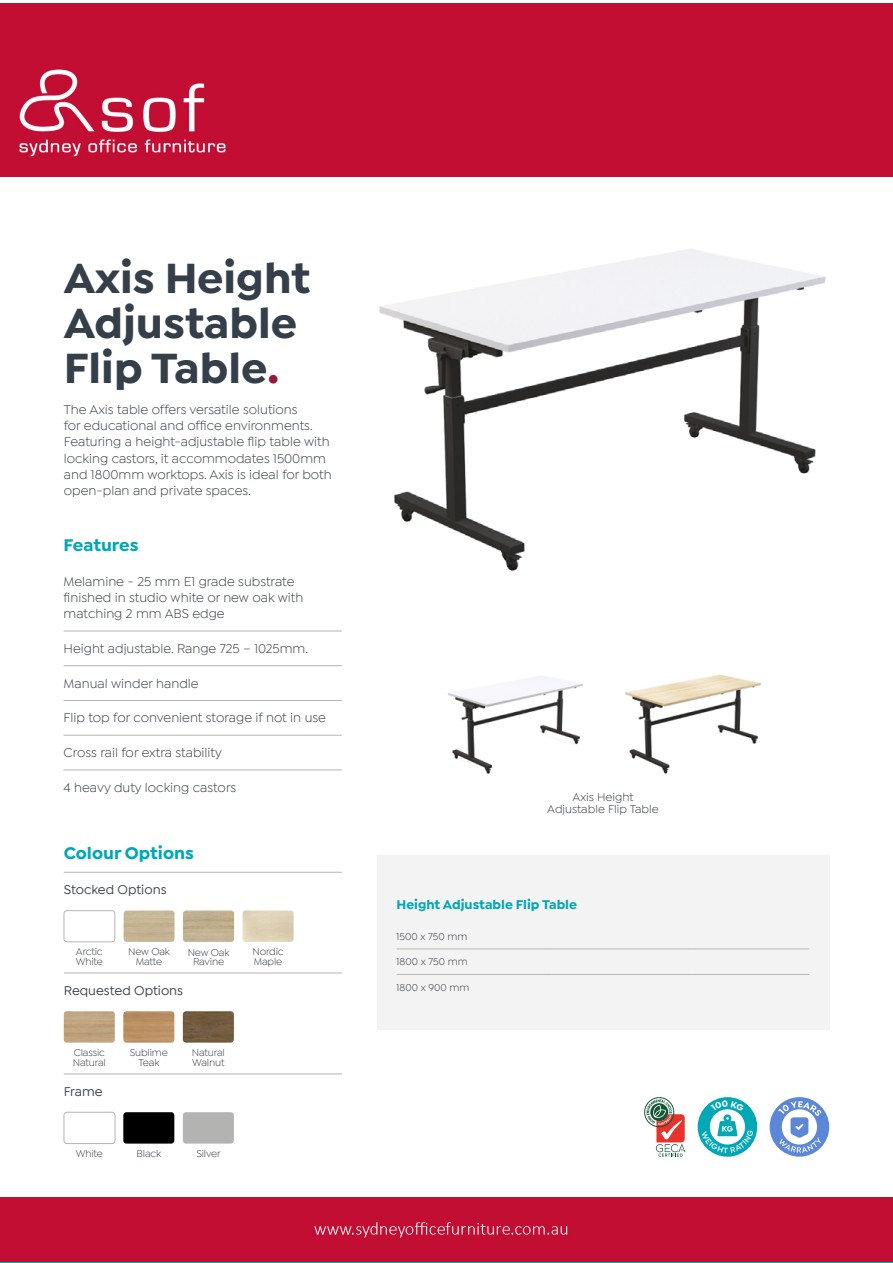
<style>
.page{position:relative;width:893px;height:1263px;background:#fff}
.page>*{position:absolute;margin:0;border:0;box-sizing:border-box;transform-origin:0 0}
.t1{font:700 45px/45px "Isidora Sans";color:#343f49}
.t2{font:700 18px "Isidora Sans";color:#00a8b5}
.t3{font:13.5px/16.2px "Isidora Sans";color:#343f49}
.t4{font:500 13.5px "Isidora Sans";color:#343f49}
.t5{font:700 13.5px "Isidora Sans";color:#00a8b5}
.t6{font:12px/12px "Isidora Sans";color:#343f49;text-align:center}
.t7{font:10.5px/9.9px "Isidora Sans";letter-spacing:-.015em;color:#343f49}
.s1{color:#931a3b}
</style>
<div class="page">
<img style="left:379px;top:249px;width:447px;height:323px">
<div style="left:377px;top:855px;width:452px;height:175px;background:#f4f3f3"></div>
<img style="left:448px;top:674px;width:313px;height:100px">
<hr style="left:64px;top:700px;width:278px;height:1px;background:#b3b4b2">
<hr style="left:64px;top:665px;width:278px;height:1px;background:#b3b4b2">
<hr style="left:64px;top:735px;width:278px;height:1px;background:#b3b4b2">
<hr style="left:64px;top:770px;width:278px;height:1px;background:#b3b4b2">
<hr style="left:64px;top:631px;width:278px;height:1px;background:#b3b4b2">
<hr style="left:397px;top:949px;width:155px;height:1px;background:#b3b4b2">
<hr style="left:552px;top:949px;width:140px;height:1px;background:#b3b4b2">
<hr style="left:692px;top:949px;width:117px;height:1px;background:#b3b4b2">
<hr style="left:397px;top:974px;width:155px;height:1px;background:#b3b4b2">
<hr style="left:552px;top:974px;width:140px;height:1px;background:#b3b4b2">
<hr style="left:692px;top:974px;width:117px;height:1px;background:#b3b4b2">
<svg style="left:770px;top:1097px;width:59px;height:60px"></svg>
<svg style="left:644px;top:1097px;width:41px;height:60px"></svg>
<div style="left:183px;top:1112px;width:51px;height:31px;background:#b3b4b2;border-radius:3px"></div>
<hr style="left:64px;top:872px;width:278px;height:1px;background:#b3b4b2">
<hr style="left:64px;top:1074px;width:278px;height:1px;background:#b3b4b2">
<div style="left:64px;top:1112px;width:51px;height:32px;border:1px solid #b3b4b2;border-radius:3px"></div>
<div style="left:123px;top:1112px;width:51px;height:31px;background:#000;border-radius:3px"></div>
<div style="left:64px;top:910px;width:51px;height:32px;border:1px solid #b3b4b2;border-radius:3px"></div>
<img style="left:124px;top:910px;width:51px;height:32px">
<img style="left:183px;top:910px;width:51px;height:32px">
<img style="left:243px;top:910px;width:51px;height:32px">
<img style="left:64px;top:1011px;width:51px;height:31px">
<img style="left:123px;top:1011px;width:51px;height:31px">
<img style="left:183px;top:1011px;width:51px;height:31px">
<hr style="left:64px;top:973px;width:278px;height:1px;background:#b3b4b2">
<div style="left:0;top:3px;width:893px;height:174px;background:#c20e33"></div>
<div style="left:1px;top:1197px;width:892px;height:65px;background:#c20e33"></div>
<svg style="left:698px;top:1097px;width:59px;height:60px"></svg>
<h1 class="t1" style="left:64px;top:255px;width:248px">Axis Height<br>Adjustable<br>Flip Table<span class="s1">.</span></h1>
<p class="t3" style="left:64px;top:401px;width:269px">The Axis table offers versatile solutions<br>for educational and office environments.<br>Featuring a height-adjustable flip table with locking castors, it accommodates 1500mm and 1800mm worktops. Axis is ideal for both open-plan and private spaces.</p>
<h2 class="t2" style="left:64px;top:534px;width:76px">Features</h2>
<p class="t3" style="left:64px;top:573px;width:241px">Melamine - 25 mm E1 grade substrate finished in studio white or new oak with matching 2 mm ABS edge</p>
<p class="t3" style="left:64px;top:640px;width:246px">Height adjustable. Range 725 – 1025mm.</p>
<p class="t3" style="left:64px;top:675px;width:137px">Manual winder handle</p>
<p class="t3" style="left:64px;top:710px;width:264px">Flip top for convenient storage if not in use</p>
<p class="t3" style="left:64px;top:744px;width:160px">Cross rail for extra stability</p>
<p class="t3" style="left:64px;top:779px;width:174px">4 heavy duty locking castors</p>
<h2 class="t2" style="left:64px;top:842px;width:132px">Colour Options</h2>
<p class="t4" style="left:64px;top:882px;width:104px">Stocked Options</p>
<p class="t7" style="left:76px;top:947px;width:29px">Arctic<br>White</p>
<p class="t7" style="left:128px;top:947px;width:43px;text-align:center">New Oak<br>Matte</p>
<p class="t7" style="left:188px;top:947px;width:43px;text-align:center">New Oak<br>Ravine</p>
<p class="t7" style="left:253px;top:947px;width:33px">Nordic<br>Maple</p>
<p class="t4" style="left:64px;top:983px;width:121px">Requested Options</p>
<p class="t7" style="left:73px;top:1047px;width:35px">Classic<br>Natural</p>
<p class="t7" style="left:130px;top:1047px;width:40px;text-align:center">Sublime<br>Teak</p>
<p class="t7" style="left:192px;top:1047px;width:35px">Natural<br>Walnut</p>
<p class="t4" style="left:64px;top:1084px;width:41px">Frame</p>
<p class="t7" style="left:76px;top:1148px;width:29px">White</p>
<p class="t7" style="left:137px;top:1148px;width:26px">Black</p>
<p class="t7" style="left:196px;top:1148px;width:26px">Silver</p>
<p class="t6" style="left:547px;top:791px;width:113px">Axis Height<br>Adjustable Flip Table</p>
<p class="t5" style="left:397px;top:896px;width:182px">Height Adjustable Flip Table</p>
<p class="t7" style="left:397px;top:931px;width:72px">1500 x 750 mm</p>
<p class="t7" style="left:397px;top:957px;width:73px">1800 x 750 mm</p>
<p class="t7" style="left:397px;top:982px;width:74px">1800 x 900 mm</p>
</div>
